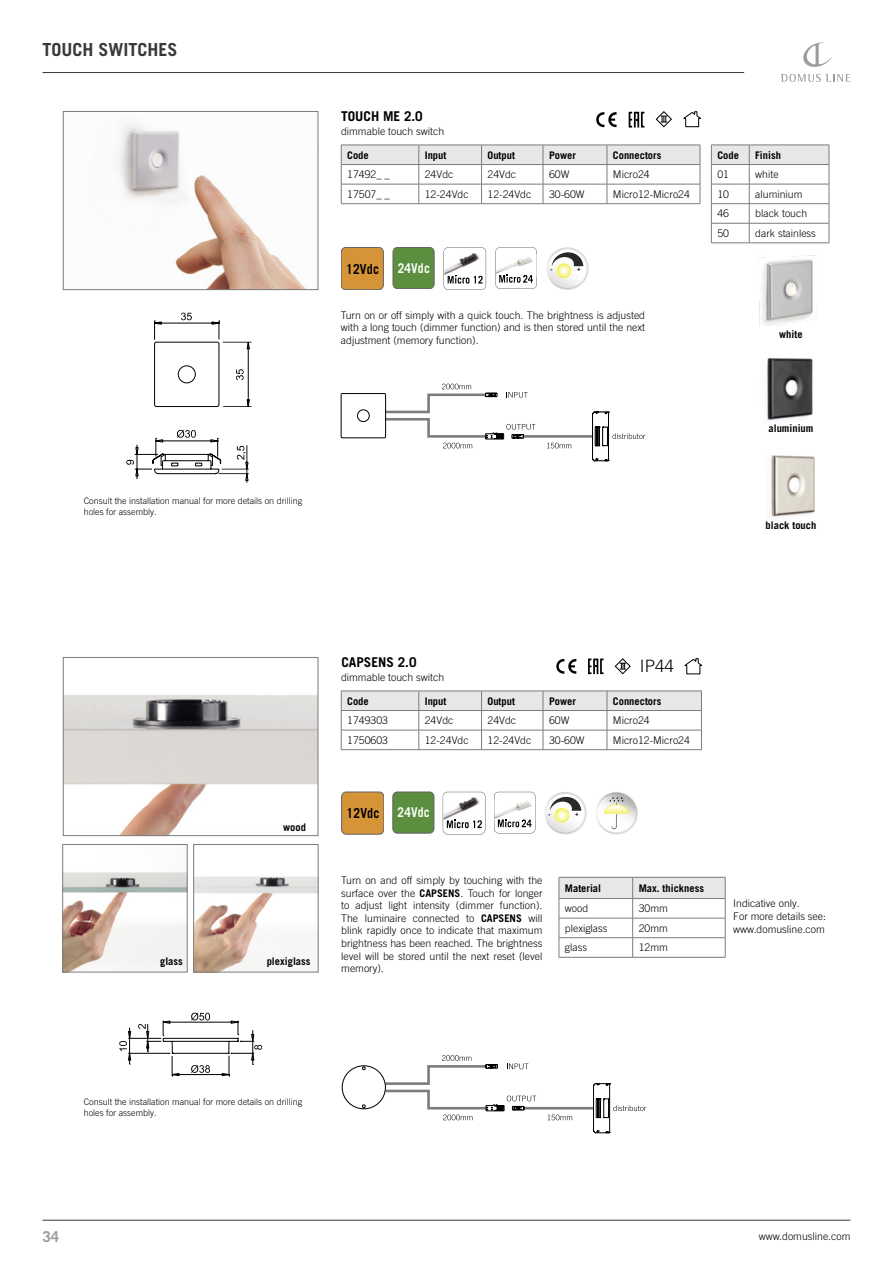
<style>
.page{position:relative;width:893px;height:1263px;background:#fff}
.page>*{position:absolute;margin:0;border:0;box-sizing:border-box;transform-origin:0 0}
.t1{font:700 18px "Trade Gothic LT Pro";color:#393939}
.t2{font:300 17.1px "Trade Gothic LT Pro";color:#000}
.t3{font:700 15px "Trade Gothic LT Pro";color:#9d9d9d}
.t4{font:700 13.8px "Trade Gothic LT Pro";letter-spacing:.015em;color:#000;scale:.87 1}
.t5{font:700 13.5px "Trade Gothic LT Pro";color:#000}
.t6{font:700 13.5px "Trade Gothic LT Pro";letter-spacing:.015em;color:#fff;scale:.87 1}
.t7{font:300 10.5px/12.6px "Trade Gothic LT Pro";color:#000;text-align:justify}
.t8{font:700 10.5px "Trade Gothic LT Pro";color:#000}
.t9{font:300 9px/11.2px "Trade Gothic LT Pro";color:#000}
.t10{font:6.75px "Impact";color:#292929}
.s1{font-weight:700}
</style>
<div class="page">
<hr style="left:43px;top:72px;width:701px;height:1px;background:#393939">
<hr style="left:43px;top:1220px;width:807px;height:1px;background:#393939">
<svg style="left:781px;top:43px;width:69px;height:39px"></svg>
<img style="left:118px;top:123px;width:188px;height:165px">
<div style="left:63px;top:111px;width:255px;height:179px;border:1px solid #7c7c7c"></div>
<img style="left:759px;top:255px;width:59px;height:72px">
<hr style="left:247px;top:445px;width:1px;height:38px;background:#000">
<svg style="left:126px;top:313px;width:125px;height:168px"></svg>
<hr style="left:523px;top:435px;width:69px;height:3px;background:#7c7c7c">
<svg style="left:592px;top:411px;width:53px;height:50px"></svg>
<svg style="left:547px;top:443px;width:24px;height:5px"></svg>
<svg style="left:341px;top:384px;width:194px;height:64px"></svg>
<div style="left:341px;top:247px;width:42px;height:43px;background:#d69439;border-radius:5px"></div>
<div style="left:341px;top:247px;width:43px;height:43px;border:1px solid #636363;border-radius:5px"></div>
<div style="left:393px;top:247px;width:41px;height:42px;background:#5b8f3f;border-radius:5px"></div>
<div style="left:393px;top:247px;width:41px;height:42px;border:1px solid #636363;border-radius:5px"></div>
<img style="left:563px;top:247px;width:26px;height:43px">
<img style="left:547px;top:248px;width:40px;height:41px">
<svg style="left:552px;top:252px;width:31px;height:26px"></svg>
<svg style="left:444px;top:247px;width:42px;height:43px"></svg>
<svg style="left:495px;top:247px;width:42px;height:42px"></svg>
<img style="left:65px;top:695px;width:251px;height:139px">
<div style="left:63px;top:657px;width:255px;height:179px;border:1px solid #7c7c7c"></div>
<img style="left:610px;top:808px;width:28px;height:26px">
<img style="left:596px;top:792px;width:41px;height:41px">
<svg style="left:119px;top:1012px;width:143px;height:65px"></svg>
<img style="left:64px;top:872px;width:121px;height:98px">
<div style="left:62px;top:844px;width:125px;height:128px;border:1px solid #7c7c7c"></div>
<img style="left:195px;top:876px;width:121px;height:94px">
<div style="left:193px;top:844px;width:125px;height:128px;border:1px solid #7c7c7c"></div>
<svg style="left:556px;top:659px;width:20px;height:15px"></svg>
<svg style="left:614px;top:658px;width:17px;height:16px"></svg>
<svg style="left:684px;top:658px;width:19px;height:16px"></svg>
<svg style="left:588px;top:658px;width:16px;height:16px"></svg>
<div style="left:342px;top:792px;width:42px;height:42px;background:#d69439;border-radius:5px"></div>
<div style="left:341px;top:792px;width:43px;height:42px;border:1px solid #636363;border-radius:5px"></div>
<div style="left:393px;top:792px;width:41px;height:41px;background:#5b8f3f;border-radius:5px"></div>
<div style="left:393px;top:792px;width:41px;height:41px;border:1px solid #636363;border-radius:5px"></div>
<img style="left:559px;top:792px;width:28px;height:42px">
<img style="left:545px;top:793px;width:40px;height:40px">
<svg style="left:550px;top:797px;width:31px;height:26px"></svg>
<svg style="left:443px;top:792px;width:42px;height:42px"></svg>
<svg style="left:494px;top:792px;width:41px;height:41px"></svg>
<hr style="left:524px;top:1107px;width:69px;height:2px;background:#7c7c7c">
<svg style="left:593px;top:1083px;width:53px;height:50px"></svg>
<svg style="left:548px;top:1114px;width:24px;height:6px"></svg>
<svg style="left:342px;top:1055px;width:194px;height:65px"></svg>
<svg style="left:683px;top:111px;width:18px;height:16px"></svg>
<svg style="left:655px;top:111px;width:17px;height:17px"></svg>
<svg style="left:596px;top:112px;width:21px;height:15px"></svg>
<svg style="left:629px;top:112px;width:15px;height:16px"></svg>
<img style="left:767px;top:358px;width:46px;height:63px">
<img style="left:771px;top:455px;width:44px;height:63px">
<hr style="left:711px;top:243px;width:38px;height:1px;background:#7c7c7c">
<hr style="left:749px;top:243px;width:80px;height:1px;background:#7c7c7c">
<svg style="left:711px;top:145px;width:119px;height:98px"></svg>
<hr style="left:749px;top:164px;width:80px;height:1px;background:#7c7c7c">
<svg style="left:341px;top:145px;width:360px;height:58px"></svg>
<hr style="left:341px;top:203px;width:78px;height:1px;background:#7c7c7c">
<hr style="left:419px;top:203px;width:62px;height:1px;background:#7c7c7c">
<hr style="left:481px;top:203px;width:62px;height:1px;background:#7c7c7c">
<hr style="left:543px;top:203px;width:64px;height:1px;background:#7c7c7c">
<hr style="left:607px;top:203px;width:93px;height:1px;background:#7c7c7c">
<svg style="left:559px;top:877px;width:167px;height:80px"></svg>
<hr style="left:559px;top:957px;width:74px;height:1px;background:#7c7c7c">
<hr style="left:633px;top:957px;width:92px;height:1px;background:#7c7c7c">
<svg style="left:341px;top:691px;width:361px;height:58px"></svg>
<hr style="left:341px;top:749px;width:78px;height:1px;background:#7c7c7c">
<hr style="left:419px;top:749px;width:62px;height:1px;background:#7c7c7c">
<hr style="left:481px;top:749px;width:62px;height:1px;background:#7c7c7c">
<hr style="left:543px;top:749px;width:64px;height:1px;background:#7c7c7c">
<hr style="left:607px;top:749px;width:95px;height:1px;background:#7c7c7c">
<h1 class="t1" style="left:43px;top:38px;width:137px">TOUCH SWITCHES</h1>
<p class="t9" style="left:84px;top:495px;width:220px">Consult the installation manual for more details on drilling holes for assembly.</p>
<p class="t5" style="left:341px;top:108px;width:83px">TOUCH ME 2.0</p>
<p class="t7" style="left:341px;top:125px;width:105px">dimmable touch switch</p>
<p class="t8" style="left:347px;top:148px;width:23px">Code</p>
<p class="t8" style="left:425px;top:148px;width:23px">Input</p>
<p class="t8" style="left:487px;top:148px;width:29px">Output</p>
<p class="t8" style="left:549px;top:148px;width:28px">Power</p>
<p class="t8" style="left:613px;top:148px;width:50px">Connectors</p>
<p class="t7" style="left:347px;top:168px;width:44px">17492_ _</p>
<p class="t7" style="left:425px;top:168px;width:30px">24Vdc</p>
<p class="t7" style="left:487px;top:168px;width:30px">24Vdc</p>
<p class="t7" style="left:549px;top:168px;width:22px">60W</p>
<p class="t7" style="left:613px;top:168px;width:38px">Micro24</p>
<p class="t7" style="left:347px;top:188px;width:44px">17507_ _</p>
<p class="t7" style="left:425px;top:188px;width:45px">12-24Vdc</p>
<p class="t7" style="left:487px;top:188px;width:45px">12-24Vdc</p>
<p class="t7" style="left:549px;top:188px;width:37px">30-60W</p>
<p class="t7" style="left:613px;top:188px;width:78px">Micro12-Micro24</p>
<h3 class="t4" style="left:346px;top:260px;width:39px">12Vdc</h3>
<p class="t6" style="left:398px;top:260px;width:38px">24Vdc</p>
<p class="t10" style="left:550px;top:264px;width:3px">-</p>
<p class="t10" style="left:577px;top:264px;width:5px">+</p>
<p class="t7" style="left:341px;top:309px;width:306px">Turn on or off simply with a quick touch. The brightness is adjusted with a long touch (dimmer function) and is then stored until the next adjustment (memory function).</p>
<p class="t8" style="left:717px;top:148px;width:23px">Code</p>
<p class="t8" style="left:755px;top:148px;width:27px">Finish</p>
<p class="t7" style="left:717px;top:168px;width:13px">01</p>
<p class="t7" style="left:755px;top:168px;width:25px">white</p>
<p class="t7" style="left:717px;top:187px;width:13px">10</p>
<p class="t7" style="left:755px;top:187px;width:49px">aluminium</p>
<p class="t7" style="left:717px;top:207px;width:13px">46</p>
<p class="t7" style="left:755px;top:207px;width:53px">black touch</p>
<p class="t7" style="left:717px;top:227px;width:13px">50</p>
<p class="t7" style="left:755px;top:227px;width:62px">dark stainless</p>
<p class="t8" style="left:779px;top:328px;width:25px">white</p>
<p class="t8" style="left:768px;top:422px;width:46px">aluminium</p>
<p class="t8" style="left:766px;top:519px;width:52px">black touch</p>
<p class="t8" style="left:283px;top:821px;width:24px">wood</p>
<p class="t8" style="left:160px;top:955px;width:24px">glass</p>
<p class="t8" style="left:267px;top:955px;width:45px">plexiglass</p>
<p class="t5" style="left:341px;top:654px;width:77px">CAPSENS 2.0</p>
<h2 class="t2" style="left:640px;top:656px;width:36px">IP44</h2>
<p class="t7" style="left:341px;top:671px;width:105px">dimmable touch switch</p>
<p class="t8" style="left:347px;top:694px;width:23px">Code</p>
<p class="t8" style="left:425px;top:694px;width:23px">Input</p>
<p class="t8" style="left:487px;top:694px;width:29px">Output</p>
<p class="t8" style="left:549px;top:694px;width:28px">Power</p>
<p class="t8" style="left:613px;top:694px;width:50px">Connectors</p>
<p class="t7" style="left:347px;top:714px;width:42px">1749303</p>
<p class="t7" style="left:425px;top:714px;width:30px">24Vdc</p>
<p class="t7" style="left:487px;top:714px;width:30px">24Vdc</p>
<p class="t7" style="left:549px;top:714px;width:22px">60W</p>
<p class="t7" style="left:613px;top:714px;width:38px">Micro24</p>
<p class="t7" style="left:347px;top:733px;width:42px">1750603</p>
<p class="t7" style="left:425px;top:733px;width:45px">12-24Vdc</p>
<p class="t7" style="left:487px;top:733px;width:45px">12-24Vdc</p>
<p class="t7" style="left:549px;top:733px;width:37px">30-60W</p>
<p class="t7" style="left:613px;top:733px;width:78px">Micro12-Micro24</p>
<h3 class="t4" style="left:347px;top:805px;width:39px">12Vdc</h3>
<p class="t6" style="left:398px;top:804px;width:38px">24Vdc</p>
<p class="t10" style="left:548px;top:809px;width:3px">-</p>
<p class="t10" style="left:575px;top:809px;width:5px">+</p>
<p class="t7" style="left:341px;top:874px;width:203px">Turn on and off simply by touching with the surface over the <span class="s1">CAPSENS</span>. Touch for longer to adjust light intensity (dimmer function).<br>The luminaire connected to <span class="s1">CAPSENS</span> will blink rapidly once to indicate that maximum brightness has been reached. The brightness level will be stored until the next reset (level memory).</p>
<p class="t8" style="left:565px;top:881px;width:38px">Material</p>
<p class="t8" style="left:639px;top:881px;width:67px">Max. thickness</p>
<p class="t7" style="left:565px;top:902px;width:25px">wood</p>
<p class="t7" style="left:639px;top:902px;width:31px">30mm</p>
<p class="t7" style="left:565px;top:921px;width:44px">plexiglass</p>
<p class="t7" style="left:639px;top:921px;width:31px">20mm</p>
<p class="t7" style="left:565px;top:941px;width:24px">glass</p>
<p class="t7" style="left:639px;top:941px;width:31px">12mm</p>
<p class="t7" style="left:733px;top:897px;width:94px;text-align:left">Indicative only.<br>For more details see: www.domusline.com</p>
<p class="t9" style="left:84px;top:1096px;width:220px">Consult the installation manual for more details on drilling holes for assembly.</p>
<h3 class="t3" style="left:43px;top:1227px;width:18px">34</h3>
<p class="t7" style="left:759px;top:1229px;width:93px">www.domusline.com</p>
</div>
